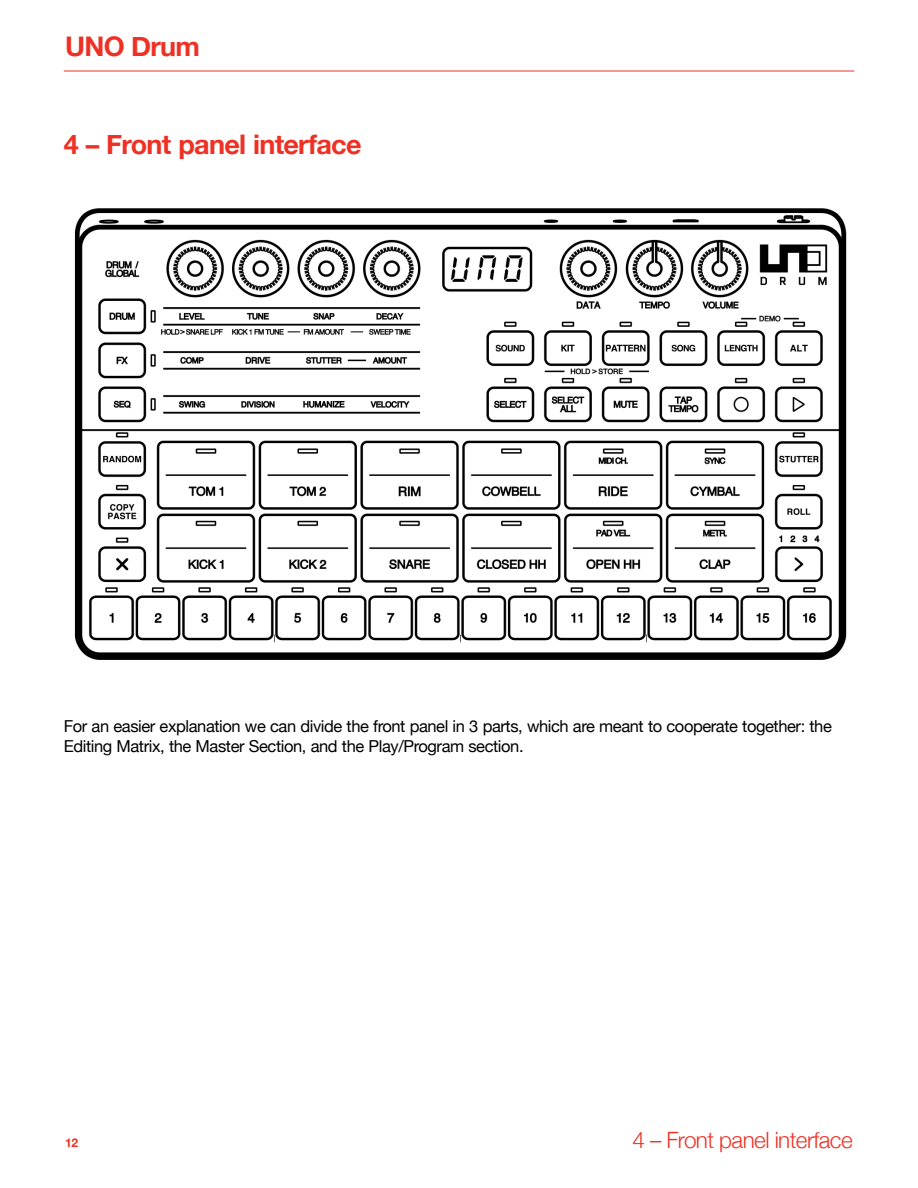
<style>
.page{position:relative;width:918px;height:1188px;background:#fff}
.page>*{position:absolute;margin:0;border:0;box-sizing:border-box;transform-origin:0 0}
.Titolo_Famiglia_Para{font:700 27px "Helvetica Neue";letter-spacing:-.025em;color:#ee3124}
.t1{font:300 22.5px "Helvetica Neue";letter-spacing:-.025em;color:#ee3124}
.Testo{font:16.5px/19.8px "Helvetica Neue";letter-spacing:-.025em;color:#000}
.t2{font:700 12px "Helvetica Neue";color:#ee3124}
</style>
<div class="page">
<img style="left:74px;top:208px;width:773px;height:452px">
<hr style="left:64px;top:71px;width:790px;height:1px;background:#ee3124">
<h1 class="Titolo_Famiglia_Para" style="left:65px;top:25px;width:136px">UNO Drum</h1>
<p class="Titolo_Famiglia_Para" style="left:64px;top:123px;width:299px">4 – Front panel interface</p>
<p class="Testo" style="left:64px;top:717px;width:770px">For an easier explanation we can divide the front panel in 3 parts, which are meant to cooperate together: the<br>Editing Matrix, the Master Section, and the Play/Program section.</p>
<p class="t2" style="left:65px;top:1134px;width:15px">12</p>
<h2 class="t1" style="left:632px;top:1121px;width:222px">4 – Front panel interface</h2>
</div>
